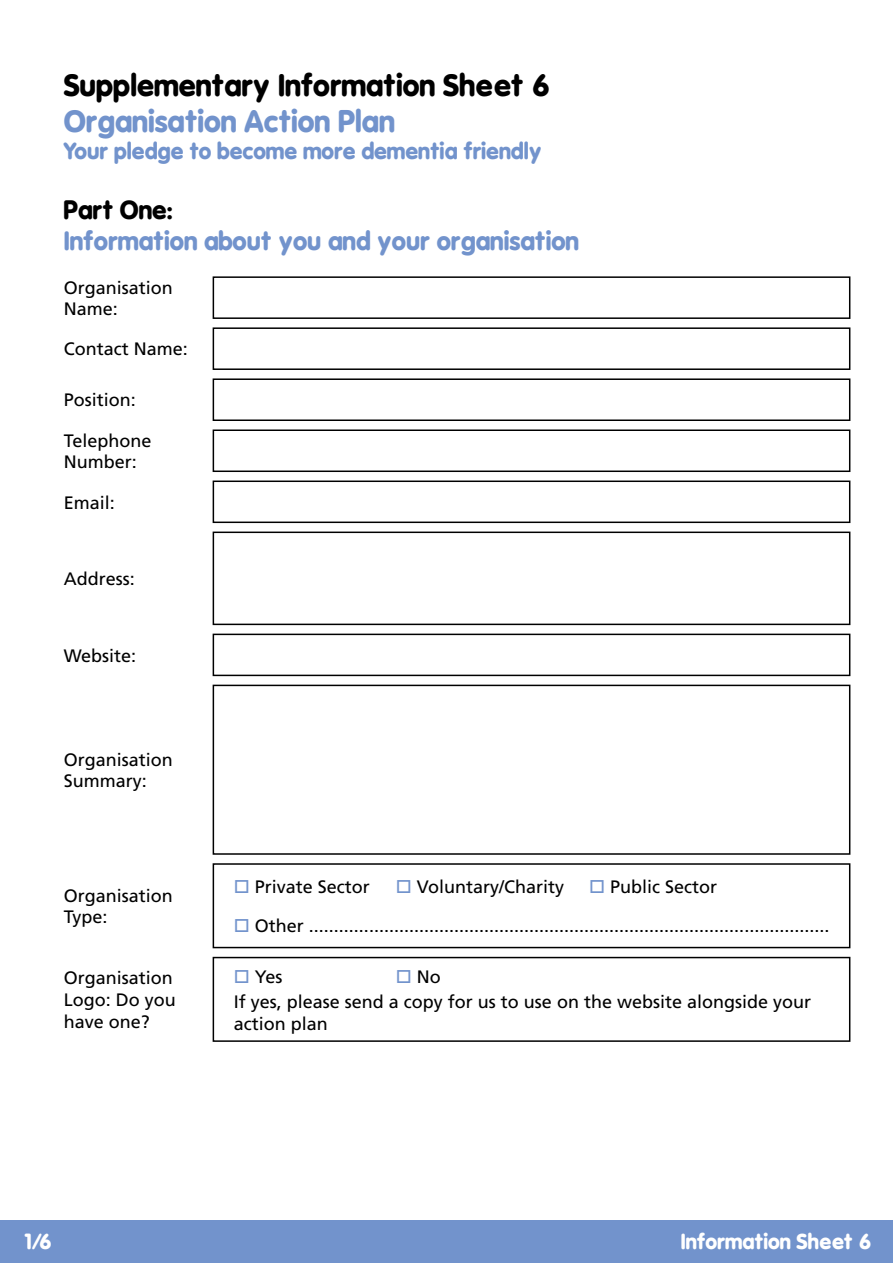
<style>
.page{position:relative;width:893px;height:1263px;background:#fff}
.page>*{position:absolute;margin:0;border:0;box-sizing:border-box;transform-origin:0 0}
.t1{font:700 30px "VAG Rounded Black S Si";color:#000}
.t2{font:700 30px "VAG Rounded Black S Si";color:#7293cc}
.t3{font:700 25.5px "VAG Rounded Black S Si";color:#7293cc}
.t4{font:700 25.5px "VAG Rounded Black S Si";color:#000}
.t5{font:700 22.5px "VAG Rounded Black S Si";color:#7293cc}
.t6{font:700 21px "VAG Rounded Black S Si";color:#fff}
.t7{font:18px/21.6px "Frutiger";color:#000}
.s1{color:#7293cc}
</style>
<div class="page">
<div style="left:0;top:1220px;width:893px;height:43px;background:#7293cc"></div>
<div style="left:213px;top:276px;width:637px;height:43px;border:2px solid #000"></div>
<div style="left:213px;top:327px;width:637px;height:43px;border:2px solid #000"></div>
<div style="left:213px;top:378px;width:637px;height:43px;border:2px solid #000"></div>
<div style="left:213px;top:429px;width:637px;height:43px;border:2px solid #000"></div>
<div style="left:213px;top:480px;width:637px;height:43px;border:2px solid #000"></div>
<div style="left:213px;top:531px;width:637px;height:94px;border:2px solid #000"></div>
<div style="left:213px;top:634px;width:637px;height:42px;border:2px solid #000"></div>
<div style="left:213px;top:685px;width:637px;height:170px;border:2px solid #000"></div>
<div style="left:213px;top:863px;width:637px;height:85px;border:2px solid #000"></div>
<div style="left:213px;top:957px;width:637px;height:85px;border:2px solid #000"></div>
<h1 class="t1" style="left:64px;top:67px;width:488px">Supplementary Information Sheet 6</h1>
<h1 class="t2" style="left:64px;top:103px;width:333px">Organisation Action Plan</h1>
<p class="t5" style="left:64px;top:137px;width:479px">Your pledge to become more dementia friendly</p>
<h2 class="t4" style="left:64px;top:194px;width:111px">Part One:</h2>
<h2 class="t3" style="left:64px;top:225px;width:517px">Information about you and your organisation</h2>
<p class="t7" style="left:64px;top:277px;width:111px">Organisation<br>Name:</p>
<p class="t7" style="left:64px;top:338px;width:126px">Contact Name:</p>
<p class="t7" style="left:64px;top:389px;width:74px">Position:</p>
<p class="t7" style="left:64px;top:430px;width:89px">Telephone<br>Number:</p>
<p class="t7" style="left:64px;top:492px;width:53px">Email:</p>
<p class="t7" style="left:64px;top:568px;width:73px">Address:</p>
<p class="t7" style="left:64px;top:645px;width:74px">Website:</p>
<p class="t7" style="left:64px;top:749px;width:111px">Organisation<br>Summary:</p>
<p class="t7" style="left:64px;top:885px;width:111px">Organisation<br>Type:</p>
<p class="t7" style="left:64px;top:967px;width:113px">Organisation<br>Logo: Do you have one?</p>
<p class="t7" style="left:234px;top:876px;width:138px"><span class="s1">□</span> Private Sector</p>
<p class="t7" style="left:396px;top:876px;width:170px"><span class="s1">□</span> Voluntary/Charity</p>
<p class="t7" style="left:589px;top:876px;width:130px"><span class="s1">□</span> Public Sector</p>
<p class="t7" style="left:234px;top:915px;width:597px"><span class="s1">□</span> Other ........................................................................................................</p>
<p class="t7" style="left:234px;top:965px;width:50px"><span class="s1">□</span> Yes</p>
<p class="t7" style="left:234px;top:963px;width:579px;line-height:25.8px;text-indent:162px"><span class="s1">□</span> No<br>If yes, please send a copy for us to use on the website alongside your</p>
<p class="t7" style="left:234px;top:1013px;width:96px">action plan</p>
<p class="t6" style="left:21px;top:1228px;width:32px">1/6</p>
<p class="t6" style="left:681px;top:1228px;width:192px">Information Sheet 6</p>
</div>
